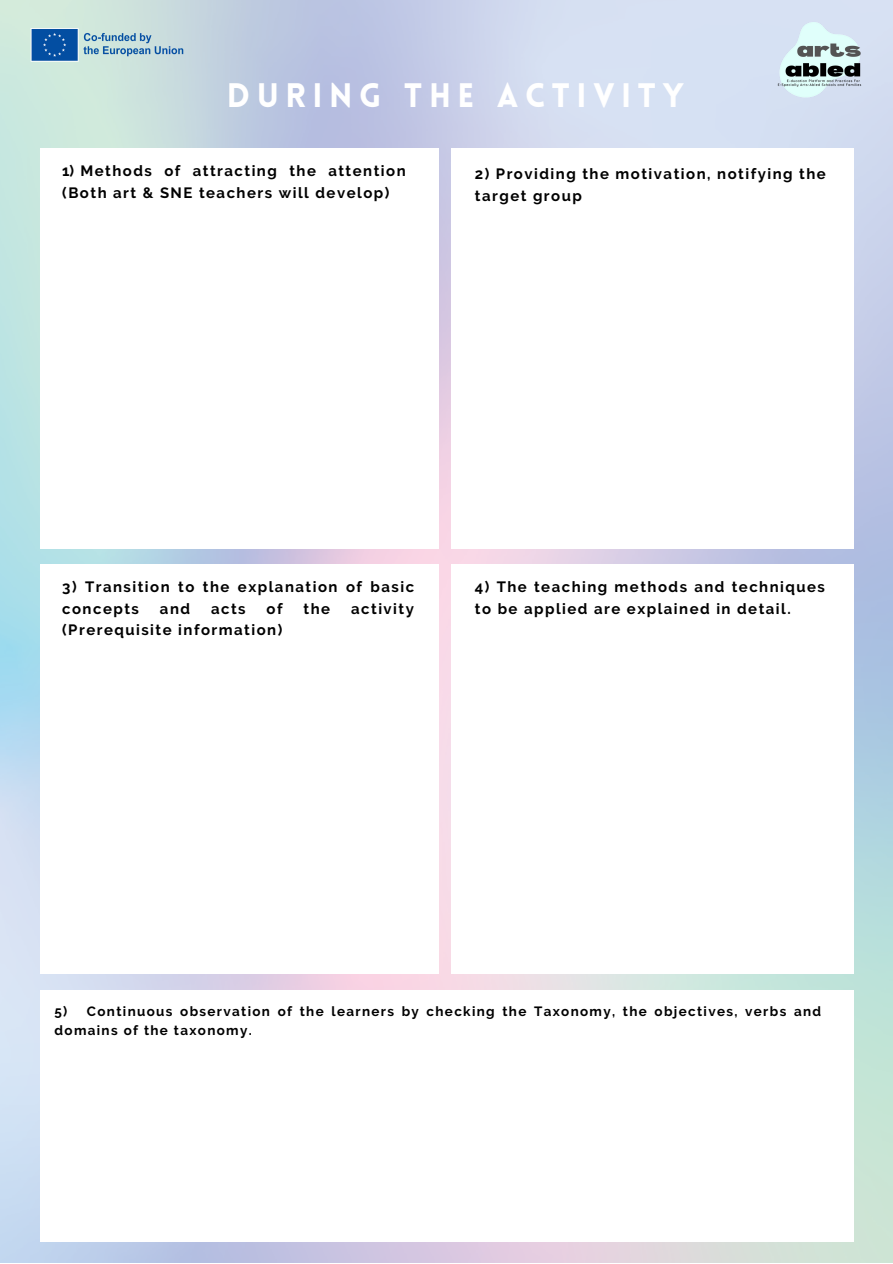
<style>
.page{position:relative;width:893px;height:1264px;background:#fff}
.page>*{position:absolute;margin:0;border:0;box-sizing:border-box;transform-origin:0 0}
.t1{font:900 33.3px "Lovelo";letter-spacing:.2em;color:#fff}
.t2{font:700 14.85px/21.3px "Raleway";letter-spacing:.1em;color:#000}
.t3{font:700 13.35px/19px "Raleway";letter-spacing:.1em;color:#000}
</style>
<div class="page">
<img style="left:27px;top:28px;width:165px;height:35px">
<img style="left:772px;top:17px;width:92px;height:92px">
<h1 class="t1" style="left:227px;top:82px;width:459px">DURING THE ACTIVITY</h1>
<p class="t2" style="left:62px;top:160px;width:345px;line-height:21.9px">1) Methods of attracting the attention (Both art &amp; SNE teachers will develop)</p>
<p class="t2" style="left:475px;top:163px;width:352px">2) Providing the motivation, notifying the target group</p>
<p class="t2" style="left:62px;top:576px;width:353px">3) Transition to the explanation of basic concepts</p>
<p class="t2" style="left:160px;top:598px;width:32px">and</p>
<p class="t2" style="left:211px;top:598px;width:36px">acts</p>
<p class="t2" style="left:266px;top:598px;width:18px">of</p>
<p class="t2" style="left:303px;top:598px;width:28px">the</p>
<p class="t2" style="left:351px;top:598px;width:64px">activity</p>
<p class="t2" style="left:62px;top:619px;width:222px">(Prerequisite information)</p>
<p class="t2" style="left:475px;top:576px;width:351px">4) The teaching methods and techniques to be applied are explained in detail.</p>
<p class="t3" style="left:55px;top:1001px;width:768px">5) Continuous observation of the learners by checking the Taxonomy, the objectives, verbs and domains of the taxonomy.</p>
</div>
